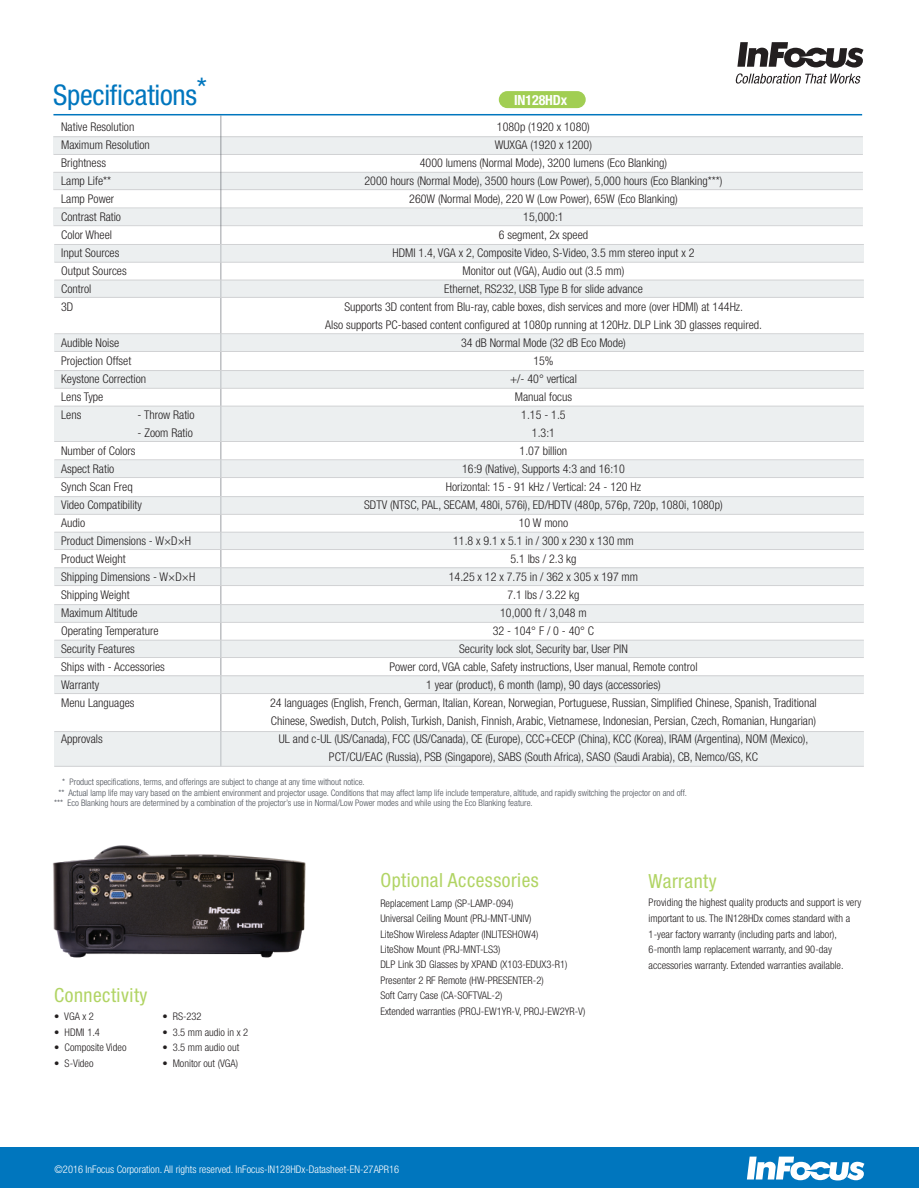
<style>
.page{position:relative;width:919px;height:1188px;background:#fff}
.page>*{position:absolute;margin:0;border:0;box-sizing:border-box;transform-origin:0 0}
.t1{font:condensed 28.5px "Helvetica Neue LT Pro";letter-spacing:-.01em;color:#0076be}
.t2{font:condensed 19.5px "Helvetica Neue LT Pro";letter-spacing:.025em;color:#b1d464}
.t3{font:700 condensed 13.95px "Helvetica Neue LT Pro";letter-spacing:-.01em;color:#fff}
.t4{font:300 condensed 12px/18px "Helvetica Neue LT Pro";color:#231f20}
.t5{font:300 condensed 10.5px/15.8px "Helvetica Neue LT Pro";color:#231f20}
.t6{font:300 condensed 10.5px "Helvetica Neue LT Pro";color:#fff}
.t7{font:300 condensed 9px "Helvetica Neue LT Pro";color:#4c5159}
</style>
<div class="page">
<hr style="left:53px;top:114px;width:808px;height:1px;background:#0076be">
<div style="left:53px;top:136px;width:809px;height:18px;background:#eceff0"></div>
<hr style="left:53px;top:136px;width:809px;height:1px;background:#d1d2d4">
<hr style="left:53px;top:154px;width:809px;height:1px;background:#d1d2d4">
<div style="left:53px;top:172px;width:809px;height:18px;background:#eceff0"></div>
<hr style="left:53px;top:172px;width:809px;height:1px;background:#d1d2d4">
<hr style="left:53px;top:189px;width:809px;height:1px;background:#d1d2d4">
<hr style="left:53px;top:207px;width:809px;height:1px;background:#d1d2d4">
<hr style="left:53px;top:225px;width:809px;height:1px;background:#d1d2d4">
<div style="left:53px;top:208px;width:809px;height:17px;background:#eceff0"></div>
<hr style="left:220px;top:116px;width:1px;height:650px;background:#4c5159">
<div style="left:0;top:1148px;width:918px;height:40px;background:#0076be"></div>
<div style="left:54px;top:244px;width:809px;height:18px;background:#eceff0"></div>
<hr style="left:54px;top:244px;width:809px;height:1px;background:#d1d2d4">
<hr style="left:54px;top:262px;width:809px;height:1px;background:#d1d2d4">
<div style="left:54px;top:280px;width:809px;height:17px;background:#eceff0"></div>
<hr style="left:54px;top:280px;width:809px;height:1px;background:#d1d2d4">
<hr style="left:54px;top:297px;width:809px;height:1px;background:#d1d2d4">
<hr style="left:54px;top:333px;width:809px;height:1px;background:#d1d2d4">
<hr style="left:54px;top:351px;width:809px;height:1px;background:#d1d2d4">
<div style="left:54px;top:334px;width:809px;height:17px;background:#eceff0"></div>
<div style="left:54px;top:370px;width:809px;height:18px;background:#eceff0"></div>
<hr style="left:54px;top:370px;width:809px;height:1px;background:#d1d2d4">
<hr style="left:54px;top:388px;width:809px;height:1px;background:#d1d2d4">
<div style="left:54px;top:406px;width:809px;height:36px;background:#eceff0"></div>
<hr style="left:54px;top:406px;width:809px;height:1px;background:#d1d2d4">
<hr style="left:54px;top:441px;width:809px;height:1px;background:#d1d2d4">
<hr style="left:54px;top:459px;width:809px;height:1px;background:#d1d2d4">
<hr style="left:54px;top:477px;width:809px;height:1px;background:#d1d2d4">
<div style="left:54px;top:460px;width:809px;height:17px;background:#eceff0"></div>
<div style="left:54px;top:732px;width:809px;height:35px;background:#eceff0"></div>
<hr style="left:54px;top:731px;width:809px;height:1px;background:#d1d2d4">
<hr style="left:54px;top:766px;width:809px;height:1px;background:#d1d2d4">
<div style="left:54px;top:496px;width:809px;height:18px;background:#eceff0"></div>
<hr style="left:54px;top:496px;width:809px;height:1px;background:#d1d2d4">
<hr style="left:54px;top:514px;width:809px;height:1px;background:#d1d2d4">
<div style="left:54px;top:568px;width:809px;height:17px;background:#eceff0"></div>
<div style="left:54px;top:532px;width:809px;height:18px;background:#eceff0"></div>
<hr style="left:54px;top:532px;width:809px;height:1px;background:#d1d2d4">
<hr style="left:54px;top:549px;width:809px;height:1px;background:#d1d2d4">
<hr style="left:54px;top:567px;width:809px;height:1px;background:#d1d2d4">
<hr style="left:54px;top:585px;width:809px;height:1px;background:#d1d2d4">
<div style="left:54px;top:604px;width:809px;height:18px;background:#eceff0"></div>
<hr style="left:54px;top:604px;width:809px;height:1px;background:#d1d2d4">
<hr style="left:54px;top:622px;width:809px;height:1px;background:#d1d2d4">
<div style="left:54px;top:676px;width:809px;height:17px;background:#eceff0"></div>
<div style="left:54px;top:640px;width:809px;height:18px;background:#eceff0"></div>
<hr style="left:54px;top:640px;width:809px;height:1px;background:#d1d2d4">
<hr style="left:54px;top:657px;width:809px;height:1px;background:#d1d2d4">
<hr style="left:54px;top:675px;width:809px;height:1px;background:#d1d2d4">
<hr style="left:54px;top:693px;width:809px;height:1px;background:#d1d2d4">
<div style="left:498px;top:91px;width:87px;height:17px;background:#a1ce53;border-radius:9px"></div>
<svg style="left:735px;top:42px;width:128px;height:42px"></svg>
<svg style="left:746px;top:1157px;width:117px;height:23px"></svg>
<img style="left:53px;top:845px;width:253px;height:113px">
<h1 class="t1" style="left:53px;top:78px;width:155px">Specifications*</h1>
<p class="t4" style="left:61px;top:118px;width:90px">Native Resolution<br>Maximum Resolution<br>Brightness<br>Lamp Life**<br>Lamp Power<br>Contrast Ratio<br>Color Wheel<br>Input Sources<br>Output Sources<br>Control<br>3D</p>
<p class="t4" style="left:61px;top:334px;width:86px">Audible Noise<br>Projection Offset<br>Keystone Correction<br>Lens Type<br>Lens</p>
<p class="t4" style="left:138px;top:406px;width:58px">- Throw Ratio</p>
<p class="t4" style="left:138px;top:424px;width:57px">- Zoom Ratio</p>
<p class="t4" style="left:61px;top:442px;width:136px">Number of Colors<br>Aspect Ratio<br>Synch Scan Freq<br>Video Compatibility<br>Audio<br>Product Dimensions - W×D×H<br>Product Weight<br>Shipping Dimensions - W×D×H<br>Shipping Weight<br>Maximum Altitude<br>Operating Temperature<br>Security Features<br>Ships with - Accessories<br>Warranty<br>Menu Languages</p>
<p class="t4" style="left:61px;top:730px;width:43px">Approvals</p>
<p class="t3" style="left:514px;top:91px;width:55px">IN128HDx</p>
<p class="t4" style="left:270px;top:118px;width:547px;text-align:center">1080p (1920 x 1080)<br>WUXGA (1920 x 1200)<br>4000 lumens (Normal Mode), 3200 lumens (Eco Blanking)<br>2000 hours (Normal Mode), 3500 hours (Low Power), 5,000 hours (Eco Blanking***)<br>260W (Normal Mode), 220 W (Low Power), 65W (Eco Blanking)<br>15,000:1<br>6 segment, 2x speed<br>HDMI 1.4, VGA x 2, Composite Video, S-Video, 3.5 mm stereo input x 2<br>Monitor out (VGA), Audio out (3.5 mm)<br>Ethernet, RS232, USB Type B for slide advance<br>Supports 3D content from Blu-ray, cable boxes, dish services and more (over HDMI) at 144Hz.<br>Also supports PC-based content configured at 1080p running at 120Hz. DLP Link 3D glasses required.<br>34 dB Normal Mode (32 dB Eco Mode)<br>15%<br>+/- 40° vertical<br>Manual focus<br>1.15 - 1.5<br>1.3:1<br>1.07 billion<br>16:9 (Native), Supports 4:3 and 16:10<br>Horizontal: 15 - 91 kHz / Vertical: 24 - 120 Hz<br>SDTV (NTSC, PAL, SECAM, 480i, 576i), ED/HDTV (480p, 576p, 720p, 1080i, 1080p)<br>10 W mono<br>11.8 x 9.1 x 5.1 in / 300 x 230 x 130 mm<br>5.1 lbs / 2.3 kg<br>14.25 x 12 x 7.75 in / 362 x 305 x 197 mm<br>7.1 lbs / 3.22 kg<br>10,000 ft / 3,048 m<br>32 - 104° F / 0 - 40° C<br>Security lock slot, Security bar, User PIN<br>Power cord, VGA cable, Safety instructions, User manual, Remote control<br>1 year (product), 6 month (lamp), 90 days (accessories)<br>24 languages (English, French, German, Italian, Korean, Norwegian, Portuguese, Russian, Simplified Chinese, Spanish, Traditional Chinese, Swedish, Dutch, Polish, Turkish, Danish, Finnish, Arabic, Vietnamese, Indonesian, Persian, Czech, Romanian, Hungarian)<br>UL and c-UL (US/Canada), FCC (US/Canada), CE (Europe), CCC+CECP (China), KCC (Korea), IRAM (Argentina), NOM (Mexico), PCT/CU/EAC (Russia), PSB (Singapore), SABS (South Africa), SASO (Saudi Arabia), CB, Nemco/GS, KC</p>
<p class="t7" style="left:62px;top:776px;width:304px">* Product specifications, terms, and offerings are subject to change at any time without notice.</p>
<p class="t7" style="left:58px;top:787px;width:629px">** Actual lamp life may vary based on the ambient environment and projector usage. Conditions that may affect lamp life include temperature, altitude, and rapidly switching the projector on and off.</p>
<p class="t7" style="left:54px;top:798px;width:480px">*** Eco Blanking hours are determined by a combination of the projector’s use in Normal/Low Power modes and while using the Eco Blanking feature.</p>
<h2 class="t2" style="left:54px;top:984px;width:95px">Connectivity</h2>
<p class="t5" style="left:54px;top:1008px;width:41px">• VGA x 2</p>
<p class="t5" style="left:162px;top:1008px;width:41px">• RS-232</p>
<p class="t5" style="left:54px;top:1024px;width:47px">• HDMI 1.4</p>
<p class="t5" style="left:162px;top:1024px;width:87px">• 3.5 mm audio in x 2</p>
<p class="t5" style="left:54px;top:1040px;width:74px">• Composite Video</p>
<p class="t5" style="left:162px;top:1040px;width:78px">• 3.5 mm audio out</p>
<p class="t5" style="left:54px;top:1055px;width:41px">• S-Video</p>
<p class="t5" style="left:162px;top:1055px;width:77px">• Monitor out (VGA)</p>
<h2 class="t2" style="left:380px;top:868px;width:160px">Optional Accessories</h2>
<p class="t5" style="left:380px;top:896px;width:153px;line-height:14.5px">Replacement Lamp (SP-LAMP-094)<br>Universal Ceiling Mount (PRJ-MNT-UNIV)</p>
<p class="t5" style="left:380px;top:927px;width:189px;line-height:15px">LiteShow Wireless Adapter (INLITESHOW4)<br>LiteShow Mount (PRJ-MNT-LS3)<br>DLP Link 3D Glasses by XPAND (X103-EDUX3-R1)</p>
<p class="t5" style="left:380px;top:973px;width:206px">Presenter 2 RF Remote (HW-PRESENTER-2)<br>Soft Carry Case (CA-SOFTVAL-2)<br>Extended warranties (PROJ-EW1YR-V, PROJ-EW2YR-V)</p>
<p class="t6" style="left:54px;top:1163px;width:346px">©2016 InFocus Corporation. All rights reserved. InFocus-IN128HDx-Datasheet-EN-27APR16</p>
<h2 class="t2" style="left:648px;top:870px;width:69px">Warranty</h2>
<p class="t5" style="left:648px;top:894px;width:214px">Providing the highest quality products and support is very important to us. The IN128HDx comes standard with a 1-year factory warranty (including parts and labor), 6-month lamp replacement warranty, and 90-day accessories warranty. Extended warranties available.</p>
</div>
